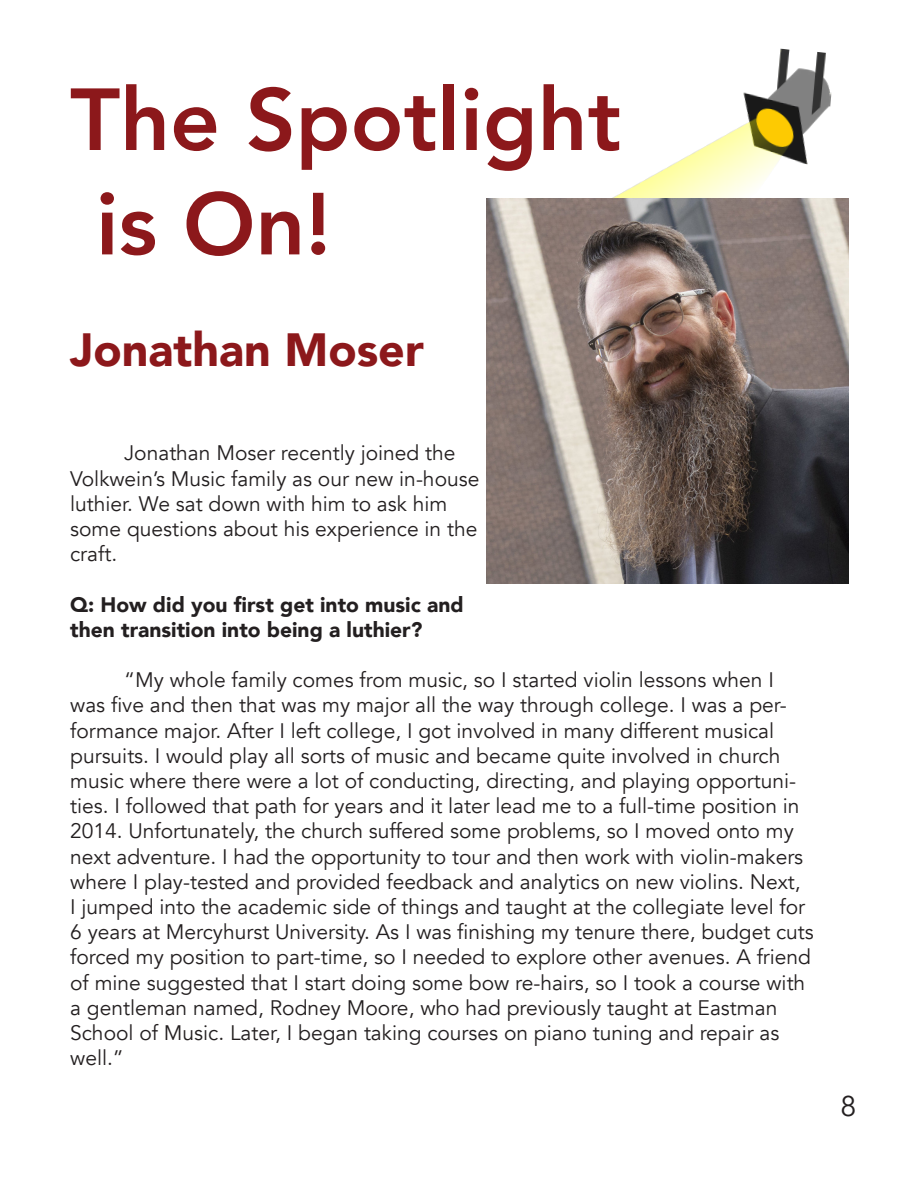
<style>
.page{position:relative;width:918px;height:1188px;background:#fff}
.page>*{position:absolute;margin:0;border:0;box-sizing:border-box;transform-origin:0 0}
.t1{font:800 87px "Avenir";color:#8c181b}
.t2{font:900 46.5px "Avenir";color:#8c181b}
.t3{font:28.5px "Avenir";color:#231f20}
.t4{font:21px/25.2px "Avenir";color:#231f20}
.t5{font:900 21px/25.2px "Avenir";color:#231f20}
</style>
<div class="page">
<img style="left:612px;top:48px;width:220px;height:150px">
<img style="left:486px;top:198px;width:362px;height:386px">
<p class="t1" style="left:70px;top:52px;width:553px">The Spotlight</p>
<p class="t1" style="left:96px;top:156px;width:237px">is On!</p>
<p class="t2" style="left:70px;top:310px;width:355px">Jonathan Moser</p>
<p class="t4" style="left:70px;top:441px;width:411px;text-indent:54px">Jonathan Moser recently joined the Volkwein’s Music family as our new in-house luthier. We sat down with him to ask him some questions about his experience in the craft.</p>
<p class="t5" style="left:70px;top:591px;width:395px">Q: How did you first get into music and then transition into being a luthier?</p>
<p class="t4" style="left:70px;top:668px;width:745px;text-indent:54px">“My whole family comes from music, so I started violin lessons when I was five and then that was my major all the way through college. I was a per&shy;formance major. After I left college, I got involved in many different musical pursuits. I would play all sorts of music and became quite involved in church music where there were a lot of conducting, directing, and playing opportuni&shy;ties. I followed that path for years and it later lead me to a full-time position in 2014. Unfortunately, the church suffered some problems, so I moved onto my next adventure. I had the opportunity to tour and then work with violin-makers where I play-tested and provided feedback and analytics on new violins. Next,<br>I jumped into the academic side of things and taught at the collegiate level for 6 years at Mercyhurst University. As I was finishing my tenure there, budget cuts forced my position to part-time, so I needed to explore other avenues. A friend of mine suggested that I start doing some bow re-hairs, so I took a course with a gentleman named, Rodney Moore, who had previously taught at Eastman School of Music. Later, I began taking courses on piano tuning and repair as well.”</p>
<p class="t3" style="left:841px;top:1089px;width:17px">8</p>
</div>
